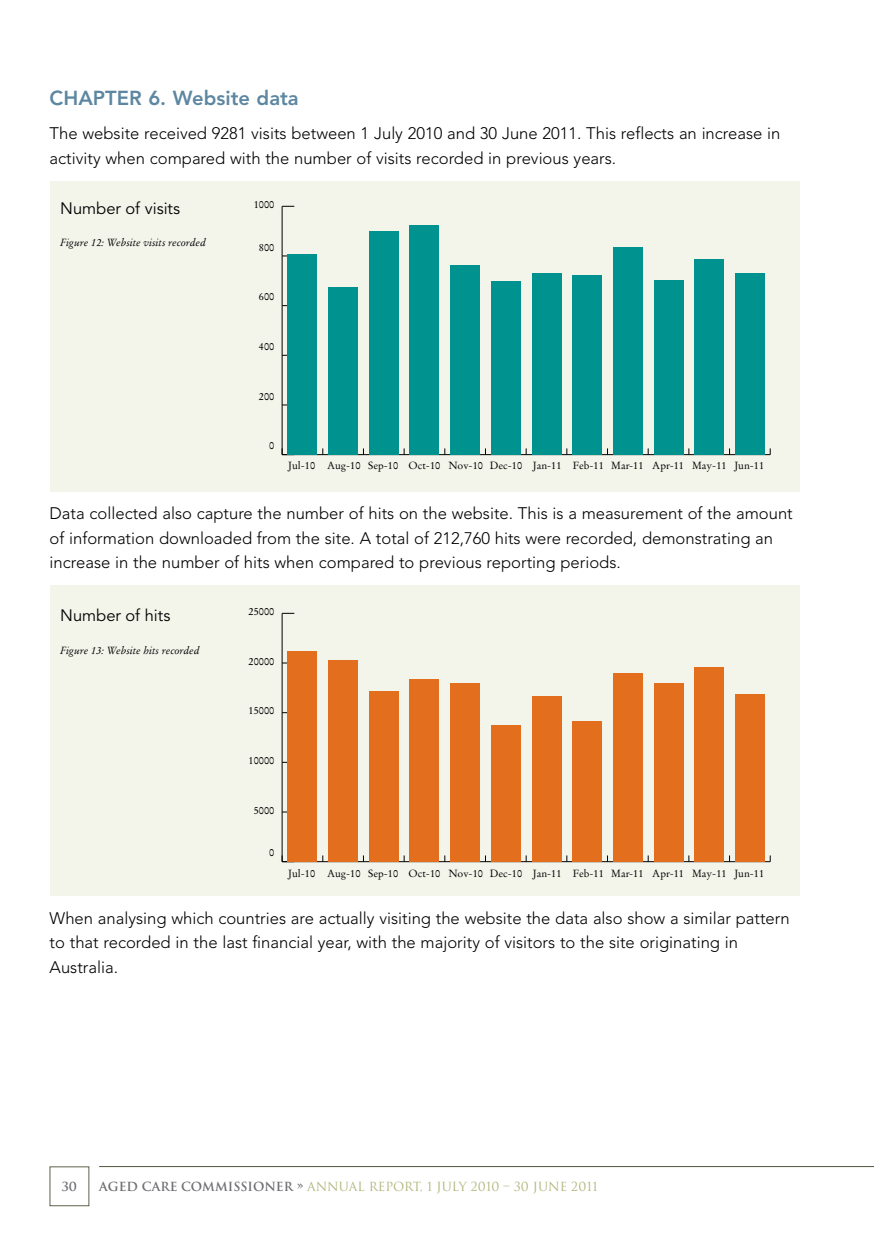
<style>
.page{position:relative;width:874px;height:1241px;background:#fff}
.page>*{position:absolute;margin:0;border:0;box-sizing:border-box;transform-origin:0 0}
.t1{font:800 20.12px "Avenir";color:#5d87a1}
.t2{font:300 16.62px/24.5px "Avenir";color:#000}
.t3{font:16.45px "Avenir";color:#000}
.t4{font:12.25px "Trajan";color:#b0b579}
.t5{font:700 12.25px "Trajan";color:#6d6e71}
.t6{font:10.33px "Stempel Garamond";color:#000}
.t7{font:italic 10.33px "Stempel Garamond";color:#000}
.s1{font-weight:700;color:#6d6e71}
</style>
<div class="page">
<hr style="left:99px;top:1165px;width:774px;height:1px;background:#5f604b">
<div style="left:50px;top:181px;width:749px;height:310px;background:#f3f4ea"></div>
<hr style="left:282px;top:454px;width:487px;height:1px;background:#000">
<hr style="left:282px;top:206px;width:1px;height:248px;background:#000">
<svg style="left:282px;top:448px;width:12px;height:7px"></svg>
<svg style="left:282px;top:206px;width:12px;height:1px"></svg>
<div style="left:288px;top:254px;width:29px;height:200px;background:#00928f"></div>
<div style="left:328px;top:287px;width:29px;height:167px;background:#00928f"></div>
<div style="left:369px;top:231px;width:29px;height:223px;background:#00928f"></div>
<div style="left:409px;top:225px;width:30px;height:229px;background:#00928f"></div>
<div style="left:450px;top:264px;width:29px;height:190px;background:#00928f"></div>
<div style="left:491px;top:281px;width:29px;height:173px;background:#00928f"></div>
<div style="left:531px;top:273px;width:30px;height:181px;background:#00928f"></div>
<div style="left:572px;top:275px;width:29px;height:179px;background:#00928f"></div>
<div style="left:613px;top:247px;width:29px;height:207px;background:#00928f"></div>
<div style="left:653px;top:280px;width:29px;height:174px;background:#00928f"></div>
<div style="left:694px;top:259px;width:29px;height:195px;background:#00928f"></div>
<div style="left:734px;top:273px;width:30px;height:181px;background:#00928f"></div>
<div style="left:50px;top:585px;width:749px;height:310px;background:#f3f4ea"></div>
<hr style="left:282px;top:861px;width:487px;height:1px;background:#000">
<hr style="left:282px;top:613px;width:1px;height:248px;background:#000">
<svg style="left:282px;top:855px;width:12px;height:7px"></svg>
<svg style="left:282px;top:613px;width:12px;height:1px"></svg>
<div style="left:288px;top:650px;width:29px;height:211px;background:#e36f1e"></div>
<div style="left:328px;top:660px;width:29px;height:201px;background:#e36f1e"></div>
<div style="left:369px;top:691px;width:29px;height:170px;background:#e36f1e"></div>
<div style="left:409px;top:679px;width:30px;height:182px;background:#e36f1e"></div>
<div style="left:450px;top:683px;width:29px;height:178px;background:#e36f1e"></div>
<div style="left:491px;top:725px;width:29px;height:136px;background:#e36f1e"></div>
<div style="left:531px;top:696px;width:30px;height:165px;background:#e36f1e"></div>
<div style="left:572px;top:721px;width:29px;height:140px;background:#e36f1e"></div>
<div style="left:613px;top:672px;width:29px;height:189px;background:#e36f1e"></div>
<div style="left:653px;top:683px;width:29px;height:178px;background:#e36f1e"></div>
<div style="left:694px;top:667px;width:29px;height:194px;background:#e36f1e"></div>
<div style="left:734px;top:694px;width:30px;height:167px;background:#e36f1e"></div>
<p class="t1" style="left:50px;top:86px;width:250px">CHAPTER 6. Website data</p>
<p class="t2" style="left:50px;top:121px;width:731px">The website received 9281 visits between 1 July 2010 and 30 June 2011. This reflects an increase in activity when compared with the number of visits recorded in previous years.</p>
<p class="t3" style="left:60px;top:199px;width:121px">Number of visits</p>
<p class="t7" style="left:60px;top:236px;width:147px">Figure 12: Website visits recorded</p>
<p class="t6" style="left:253px;top:198px;width:22px">1000</p>
<p class="t6" style="left:259px;top:241px;width:17px">800</p>
<p class="t6" style="left:259px;top:290px;width:17px">600</p>
<p class="t6" style="left:259px;top:340px;width:17px">400</p>
<p class="t6" style="left:259px;top:390px;width:17px">200</p>
<p class="t6" style="left:269px;top:439px;width:7px">0</p>
<p class="t6" style="left:288px;top:459px;width:477px">Jul-10 Aug-10 Sep-10 Oct-10 Nov-10 Dec-10 Jan-11 Feb-11 Mar-11 Apr-11 May-11 Jun-11</p>
<p class="t2" style="left:50px;top:501px;width:744px">Data collected also capture the number of hits on the website. This is a measurement of the amount of information downloaded from the site. A total of 212,760 hits were recorded, demonstrating an increase in the number of hits when compared to previous reporting periods.</p>
<p class="t3" style="left:60px;top:606px;width:112px">Number of hits</p>
<p class="t7" style="left:60px;top:643px;width:141px">Figure 13: Website hits recorded</p>
<p class="t6" style="left:248px;top:605px;width:27px">25000</p>
<p class="t6" style="left:248px;top:654px;width:27px">20000</p>
<p class="t6" style="left:248px;top:704px;width:27px">15000</p>
<p class="t6" style="left:248px;top:754px;width:27px">10000</p>
<p class="t6" style="left:253px;top:803px;width:22px">5000</p>
<p class="t6" style="left:269px;top:846px;width:7px">0</p>
<p class="t6" style="left:288px;top:866px;width:477px">Jul-10 Aug-10 Sep-10 Oct-10 Nov-10 Dec-10 Jan-11 Feb-11 Mar-11 Apr-11 May-11 Jun-11</p>
<p class="t2" style="left:50px;top:905px;width:741px">When analysing which countries are actually visiting the website the data also show a similar pattern to that recorded in the last financial year, with the majority of visitors to the site originating in<br>Australia.</p>
<p class="t5" style="left:62px;top:1178px;width:17px">30</p>
<p class="t4" style="left:99px;top:1179px;width:500px"><span class="s1">AGED CARE COMMISSIONER »</span> ANNUAL REPORT, 1 JULY 2010 – 30 JUNE 2011</p>
</div>
